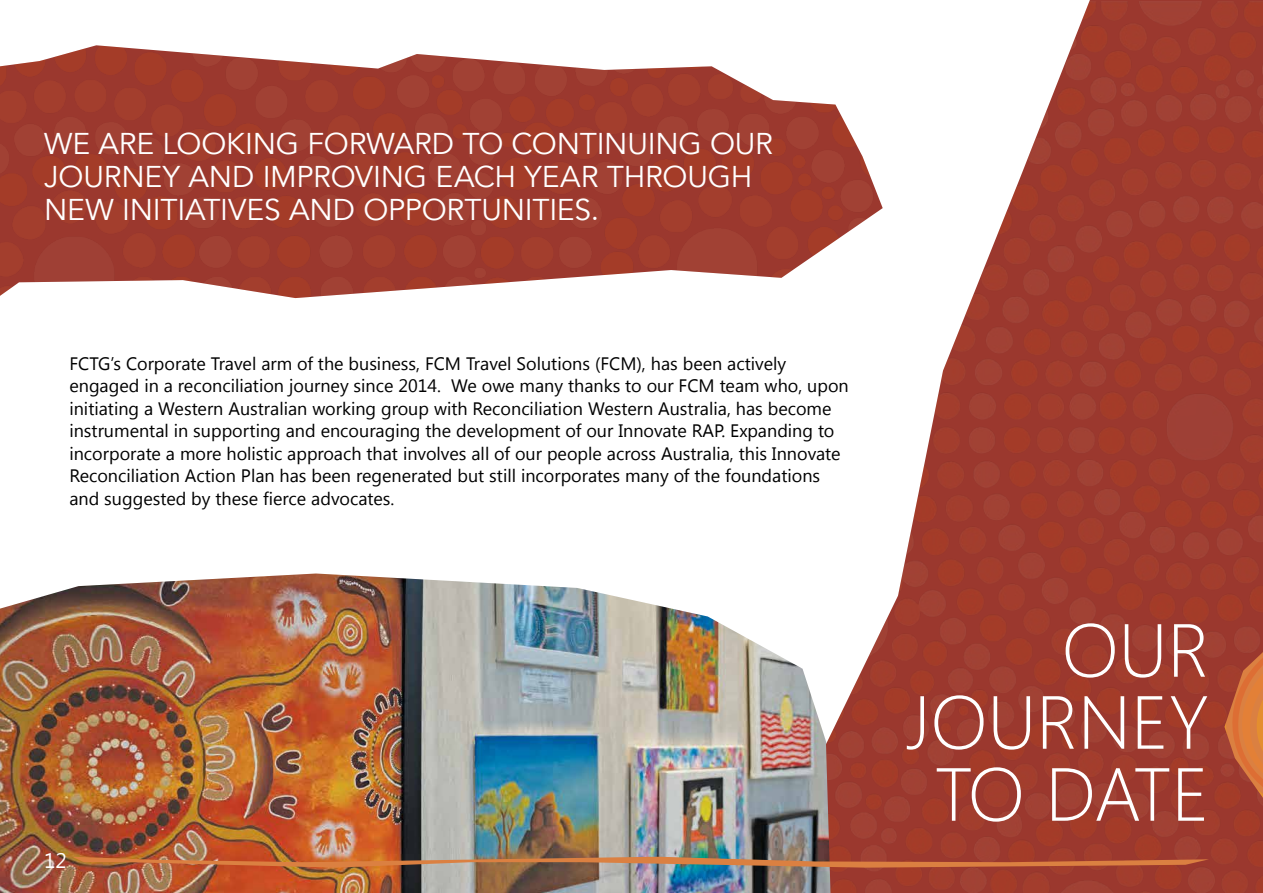
<style>
.page{position:relative;width:1263px;height:893px;background:#fff}
.page>*{position:absolute;margin:0;border:0;box-sizing:border-box;transform-origin:0 0}
.t1{font:300 75px/72px "Segoe UI";color:#fff;text-align:right}
.t2{font:30px/33px "Avenir";letter-spacing:-.005em;color:#fff}
.t3{font:21px "Segoe UI";color:#fff}
.t4{font:18px/22.5px "Segoe UI";color:#000}
</style>
<div class="page">
<img style="left:0;top:573px;width:826px;height:320px">
<img style="left:0;top:45px;width:826px;height:253px">
<img style="left:826px;top:0;width:437px;height:893px">
<svg style="left:1224px;top:652px;width:39px;height:146px;background:#c46235"></svg>
<img style="left:72px;top:857px;width:1137px;height:11px">
<h2 class="t2" style="left:44px;top:128px;width:730px">WE ARE LOOKING FORWARD TO CONTINUING OUR<br>JOURNEY AND IMPROVING EACH YEAR THROUGH<br>NEW INITIATIVES AND OPPORTUNITIES.</h2>
<p class="t4" style="left:69px;top:351px;width:781px">FCTG’s Corporate Travel arm of the business, FCM Travel Solutions (FCM), has been actively engaged in a reconciliation journey since 2014. We owe many thanks to our FCM team who, upon initiating a Western Australian working group with Reconciliation Western Australia, has become instrumental in supporting and encouraging the development of our Innovate RAP. Expanding to incorporate a more holistic approach that involves all of our people across Australia, this Innovate Reconciliation Action Plan has been regenerated but still incorporates many of the foundations and suggested by these fierce advocates.</p>
<p class="t3" style="left:44px;top:846px;width:24px">12</p>
<h1 class="t1" style="left:906px;top:611px;width:304px">OUR<br>JOURNEY<br>TO DATE</h1>
</div>
